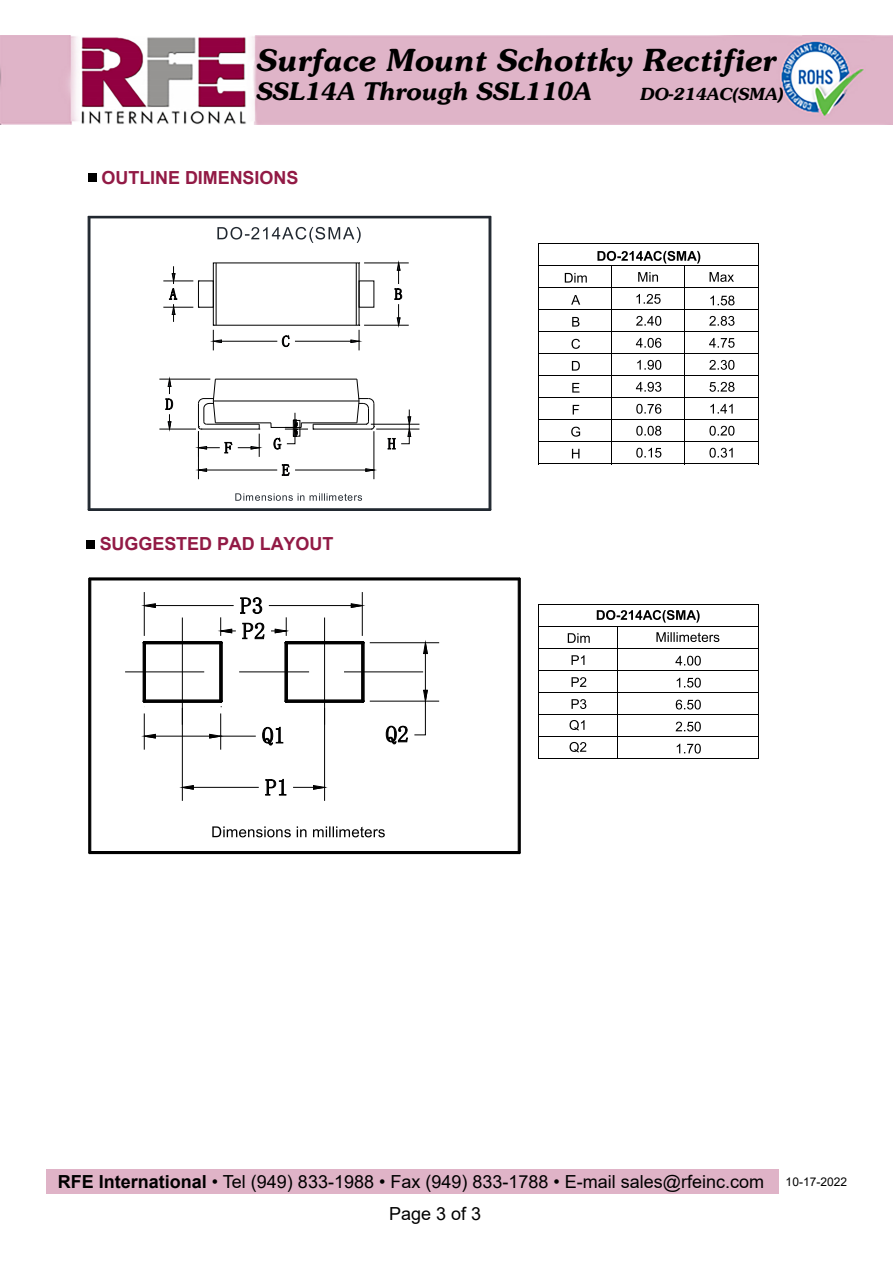
<style>
.page{position:relative;width:893px;height:1263px;background:#fff}
.page>*{position:absolute;margin:0;border:0;box-sizing:border-box;transform-origin:0 0}
.t1{font:italic 300 30px "Souvenir";color:#000}
.t2{font:italic 300 24px "Souvenir";color:#000}
.t3{font:18px "Arial";color:#000}
.t4{font:700 18px "Arial";letter-spacing:-.005em;color:#921a45}
.t5{font:italic 300 16.5px "Souvenir";color:#000}
.t6{font:12px "Arial";color:#000}
.s1{font-weight:700}
</style>
<div class="page">
<hr style="left:538px;top:244px;width:220px;height:1px;background:#000">
<svg style="left:565px;top:273px;width:22px;height:10px"></svg>
<hr style="left:538px;top:266px;width:220px;height:1px;background:#000">
<svg style="left:571px;top:295px;width:9px;height:10px"></svg>
<hr style="left:538px;top:288px;width:220px;height:1px;background:#000">
<svg style="left:572px;top:317px;width:7px;height:10px"></svg>
<hr style="left:538px;top:310px;width:220px;height:1px;background:#000">
<svg style="left:571px;top:339px;width:9px;height:10px"></svg>
<hr style="left:538px;top:331px;width:220px;height:1px;background:#000">
<svg style="left:572px;top:361px;width:8px;height:10px"></svg>
<hr style="left:538px;top:354px;width:220px;height:1px;background:#000">
<svg style="left:572px;top:383px;width:7px;height:10px"></svg>
<hr style="left:538px;top:375px;width:220px;height:1px;background:#000">
<svg style="left:573px;top:405px;width:6px;height:10px"></svg>
<hr style="left:538px;top:397px;width:220px;height:1px;background:#000">
<svg style="left:571px;top:427px;width:9px;height:10px"></svg>
<hr style="left:538px;top:419px;width:220px;height:1px;background:#000">
<svg style="left:572px;top:449px;width:7px;height:9px"></svg>
<hr style="left:538px;top:441px;width:220px;height:1px;background:#000">
<svg style="left:538px;top:245px;width:1px;height:218px"></svg>
<hr style="left:538px;top:463px;width:73px;height:1px;background:#000">
<svg style="left:597px;top:251px;width:137px;height:213px"></svg>
<hr style="left:685px;top:463px;width:73px;height:1px;background:#000">
<svg style="left:758px;top:244px;width:1px;height:220px"></svg>
<hr style="left:538px;top:604px;width:220px;height:1px;background:#000">
<svg style="left:568px;top:633px;width:22px;height:10px"></svg>
<hr style="left:538px;top:626px;width:220px;height:1px;background:#000">
<svg style="left:571px;top:655px;width:13px;height:10px"></svg>
<hr style="left:538px;top:648px;width:220px;height:1px;background:#000">
<svg style="left:571px;top:677px;width:15px;height:10px"></svg>
<hr style="left:538px;top:670px;width:220px;height:1px;background:#000">
<svg style="left:571px;top:699px;width:15px;height:10px"></svg>
<hr style="left:538px;top:692px;width:220px;height:1px;background:#000">
<svg style="left:569px;top:720px;width:15px;height:11px"></svg>
<hr style="left:538px;top:714px;width:220px;height:1px;background:#000">
<svg style="left:569px;top:742px;width:17px;height:11px"></svg>
<hr style="left:538px;top:736px;width:220px;height:1px;background:#000">
<svg style="left:538px;top:605px;width:1px;height:153px"></svg>
<hr style="left:538px;top:758px;width:79px;height:1px;background:#000">
<svg style="left:597px;top:610px;width:122px;height:148px"></svg>
<hr style="left:618px;top:758px;width:140px;height:1px;background:#000">
<svg style="left:758px;top:604px;width:1px;height:155px"></svg>
<svg style="left:235px;top:493px;width:127px;height:8px"></svg>
<svg style="left:217px;top:227px;width:144px;height:16px"></svg>
<div style="left:198px;top:281px;width:16px;height:27px;border:1px solid #000"></div>
<div style="left:359px;top:281px;width:15px;height:27px;border:1px solid #000"></div>
<hr style="left:215px;top:379px;width:142px;height:1px;background:#000">
<hr style="left:215px;top:422px;width:56px;height:1px;background:#000">
<hr style="left:213px;top:401px;width:146px;height:1px;background:#000">
<hr style="left:356px;top:263px;width:1px;height:62px;background:#000">
<div style="left:89px;top:216px;width:401px;height:2px;border:1px solid #212830"></div>
<hr style="left:489px;top:217px;width:2px;height:293px;background:#212830">
<div style="left:89px;top:509px;width:401px;height:1px;border:1px solid #212830"></div>
<hr style="left:88px;top:217px;width:2px;height:293px;background:#212830">
<hr style="left:216px;top:263px;width:1px;height:62px;background:#000">
<hr style="left:163px;top:281px;width:30px;height:1px;background:#000">
<hr style="left:163px;top:307px;width:30px;height:1px;background:#000">
<svg style="left:169px;top:266px;width:9px;height:56px"></svg>
<hr style="left:364px;top:263px;width:45px;height:1px;background:#000">
<hr style="left:364px;top:325px;width:45px;height:1px;background:#000">
<svg style="left:394px;top:260px;width:9px;height:68px"></svg>
<hr style="left:221px;top:341px;width:56px;height:1px;background:#000">
<hr style="left:295px;top:341px;width:56px;height:1px;background:#000">
<svg style="left:282px;top:334px;width:8px;height:13px"></svg>
<svg style="left:210px;top:325px;width:12px;height:25px"></svg>
<svg style="left:350px;top:325px;width:12px;height:25px"></svg>
<hr style="left:159px;top:379px;width:51px;height:1px;background:#000">
<hr style="left:159px;top:429px;width:37px;height:1px;background:#000">
<svg style="left:165px;top:376px;width:8px;height:56px"></svg>
<hr style="left:198px;top:431px;width:1px;height:48px;background:#000">
<hr style="left:373px;top:431px;width:1px;height:48px;background:#000">
<hr style="left:207px;top:470px;width:70px;height:1px;background:#000">
<hr style="left:295px;top:470px;width:71px;height:1px;background:#000">
<svg style="left:195px;top:468px;width:12px;height:4px"></svg>
<svg style="left:281px;top:464px;width:9px;height:12px"></svg>
<svg style="left:365px;top:468px;width:12px;height:4px"></svg>
<svg style="left:193px;top:378px;width:71px;height:79px"></svg>
<hr style="left:371px;top:424px;width:48px;height:1px;background:#000">
<hr style="left:376px;top:429px;width:43px;height:1px;background:#000">
<svg style="left:387px;top:410px;width:24px;height:40px"></svg>
<svg style="left:270px;top:378px;width:105px;height:72px"></svg>
<svg style="left:212px;top:826px;width:173px;height:11px"></svg>
<hr style="left:90px;top:578px;width:429px;height:2px;background:#000">
<div style="left:518px;top:579px;width:2px;height:274px;background:#000;border:1px solid #000"></div>
<div style="left:90px;top:851px;width:429px;height:3px;border:1px solid #000"></div>
<div style="left:89px;top:579px;width:2px;height:274px;background:#000;border:1px solid #000"></div>
<hr style="left:125px;top:672px;width:79px;height:1px;background:#000">
<hr style="left:239px;top:672px;width:70px;height:1px;background:#000">
<hr style="left:344px;top:672px;width:79px;height:1px;background:#000">
<div style="left:286px;top:700px;width:77px;height:3px;border:1px solid #000"></div>
<div style="left:285px;top:642px;width:3px;height:60px;border:1px solid #000"></div>
<svg style="left:284px;top:699px;width:4px;height:4px"></svg>
<div style="left:361px;top:642px;width:3px;height:60px;border:1px solid #000"></div>
<div style="left:286px;top:641px;width:77px;height:3px;border:1px solid #000"></div>
<svg style="left:271px;top:617px;width:20px;height:27px"></svg>
<hr style="left:370px;top:642px;width:69px;height:1px;background:#000">
<hr style="left:370px;top:701px;width:69px;height:1px;background:#000">
<hr style="left:425px;top:654px;width:1px;height:36px;background:#000">
<svg style="left:423px;top:640px;width:5px;height:14px"></svg>
<svg style="left:385px;top:725px;width:23px;height:20px"></svg>
<svg style="left:361px;top:699px;width:4px;height:4px"></svg>
<svg style="left:414px;top:689px;width:14px;height:47px"></svg>
<hr style="left:144px;top:713px;width:1px;height:37px;background:#000">
<hr style="left:220px;top:713px;width:1px;height:37px;background:#000">
<hr style="left:155px;top:736px;width:55px;height:1px;background:#000">
<hr style="left:221px;top:736px;width:35px;height:1px;background:#000">
<svg style="left:141px;top:733px;width:15px;height:6px"></svg>
<svg style="left:262px;top:727px;width:22px;height:19px"></svg>
<svg style="left:209px;top:733px;width:16px;height:6px"></svg>
<hr style="left:182px;top:708px;width:1px;height:93px;background:#000">
<hr style="left:324px;top:708px;width:1px;height:93px;background:#000">
<hr style="left:193px;top:787px;width:66px;height:1px;background:#000">
<svg style="left:179px;top:785px;width:15px;height:5px"></svg>
<svg style="left:265px;top:779px;width:22px;height:17px"></svg>
<svg style="left:293px;top:785px;width:35px;height:5px"></svg>
<hr style="left:324px;top:618px;width:1px;height:107px;background:#000">
<div style="left:144px;top:700px;width:77px;height:3px;border:1px solid #000"></div>
<div style="left:143px;top:642px;width:3px;height:60px;border:1px solid #000"></div>
<svg style="left:142px;top:699px;width:4px;height:8px"></svg>
<div style="left:219px;top:642px;width:3px;height:60px;border:1px solid #000"></div>
<svg style="left:219px;top:699px;width:4px;height:8px"></svg>
<div style="left:144px;top:641px;width:77px;height:3px;border:1px solid #000"></div>
<hr style="left:182px;top:618px;width:1px;height:107px;background:#000">
<hr style="left:144px;top:592px;width:1px;height:44px;background:#000">
<hr style="left:362px;top:592px;width:1px;height:44px;background:#000">
<hr style="left:155px;top:605px;width:79px;height:1px;background:#000">
<hr style="left:269px;top:605px;width:82px;height:1px;background:#000">
<svg style="left:141px;top:603px;width:15px;height:5px"></svg>
<svg style="left:216px;top:597px;width:49px;height:47px"></svg>
<svg style="left:361px;top:641px;width:4px;height:3px"></svg>
<svg style="left:350px;top:603px;width:15px;height:5px"></svg>
<img style="left:0;top:36px;width:893px;height:88px">
<div style="left:89px;top:173px;width:8px;height:9px;background:#000"></div>
<div style="left:87px;top:540px;width:8px;height:8px;background:#000"></div>
<div style="left:46px;top:1169px;width:732px;height:25px;background:#dfb3c7"></div>
<h1 class="t1" style="left:255px;top:40px;width:521px">Surface Mount Schottky Rectifier</h1>
<h2 class="t2" style="left:255px;top:75px;width:337px">SSL14A Through SSL110A</h2>
<p class="t5" style="left:639px;top:83px;width:145px">DO-214AC(SMA)</p>
<p class="t4" style="left:102px;top:165px;width:198px">OUTLINE DIMENSIONS</p>
<p class="t4" style="left:100px;top:531px;width:235px">SUGGESTED PAD LAYOUT</p>
<p class="t3" style="left:58px;top:1170px;width:708px"><span class="s1">RFE International</span> • Tel (949) 833-1988 • Fax (949) 833-1788 • E-mail sales@rfeinc.com</p>
<p class="t3" style="left:389px;top:1202px;width:94px">Page 3 of 3</p>
<p class="t6" style="left:786px;top:1173px;width:63px">10-17-2022</p>
</div>
